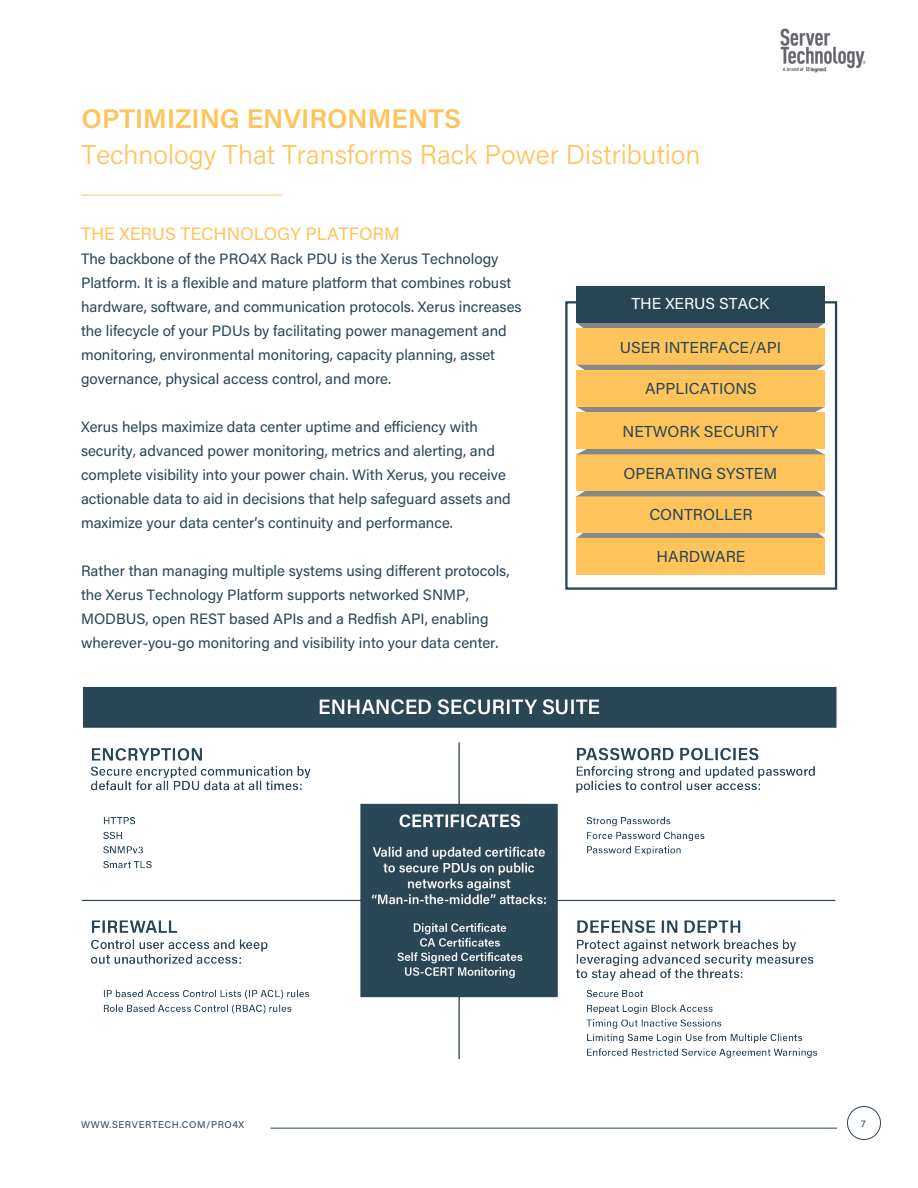
<style>
.page{position:relative;width:918px;height:1188px;background:#fff}
.page>*{position:absolute;margin:0;border:0;box-sizing:border-box;transform-origin:0 0}
.t1{font:300 27px "Acumin Pro";color:#fec45b}
.t2{font:600 27px "Acumin Pro";color:#fec45b}
.t3{font:18px "Acumin Pro";color:#fec45b}
.t4{font:15.9px "Acumin Pro";color:#284556}
.t5{font:15.9px "Acumin Pro";color:#fff}
.t6{font:15px/24px "Acumin Pro";color:#284556}
.t7{font:9.75px "Acumin Pro";letter-spacing:.06em;color:#284556}
</style>
<div class="page">
<hr style="left:271px;top:1128px;width:566px;height:1px;background:#284556">
<div style="left:847px;top:1106px;width:34px;height:34px;border:1px solid #284556;border-radius:50%"></div>
<img style="left:780px;top:28px;width:86px;height:45px">
<svg style="left:565px;top:300px;width:273px;height:290px"></svg>
<div style="left:577px;top:286px;width:248px;height:37px;background:#284556"></div>
<div style="left:577px;top:328px;width:248px;height:37px;background:#fec45b"></div>
<svg style="left:577px;top:365px;width:248px;height:6px"></svg>
<div style="left:577px;top:538px;width:248px;height:36px;background:#fec45b"></div>
<svg style="left:577px;top:533px;width:248px;height:5px"></svg>
<div style="left:577px;top:371px;width:248px;height:36px;background:#fec45b"></div>
<svg style="left:577px;top:407px;width:248px;height:5px"></svg>
<div style="left:577px;top:496px;width:248px;height:37px;background:#fec45b"></div>
<svg style="left:577px;top:491px;width:248px;height:5px"></svg>
<div style="left:577px;top:454px;width:248px;height:37px;background:#fec45b"></div>
<svg style="left:577px;top:449px;width:248px;height:5px"></svg>
<div style="left:577px;top:412px;width:248px;height:37px;background:#fec45b"></div>
<hr style="left:81px;top:195px;width:201px;height:1px;background:#fec45b">
<img style="left:82px;top:686px;width:755px;height:374px">
<p class="t2" style="left:82px;top:100px;width:381px">OPTIMIZING ENVIRONMENTS</p>
<p class="t1" style="left:82px;top:136px;width:620px">Technology That Transforms Rack Power Distribution</p>
<p class="t3" style="left:81px;top:221px;width:320px">THE XERUS TECHNOLOGY PLATFORM</p>
<p class="t6" style="left:81px;top:246px;width:442px">The backbone of the PRO4X Rack PDU is the Xerus Technology Platform. It is a flexible and mature platform that combines robust hardware, software, and communication protocols. Xerus increases the lifecycle of your PDUs by facilitating power management and monitoring, environmental monitoring, capacity planning, asset governance, physical access control, and more.</p>
<p class="t6" style="left:81px;top:414px;width:431px">Xerus helps maximize data center uptime and efficiency with security, advanced power monitoring, metrics and alerting, and complete visibility into your power chain. With Xerus, you receive actionable data to aid in decisions that help safeguard assets and maximize your data center’s continuity and performance.</p>
<p class="t6" style="left:81px;top:558px;width:430px">Rather than managing multiple systems using different protocols, the Xerus Technology Platform supports networked SNMP, MODBUS, open REST based APIs and a Redfish API, enabling wherever-you-go monitoring and visibility into your data center.</p>
<p class="t5" style="left:631px;top:293px;width:139px">THE XERUS STACK</p>
<p class="t4" style="left:620px;top:336px;width:163px">USER INTERFACE/API</p>
<p class="t4" style="left:645px;top:378px;width:113px">APPLICATIONS</p>
<p class="t4" style="left:623px;top:420px;width:157px">NETWORK SECURITY</p>
<p class="t4" style="left:624px;top:462px;width:155px">OPERATING SYSTEM</p>
<p class="t4" style="left:649px;top:504px;width:105px">CONTROLLER</p>
<p class="t4" style="left:657px;top:545px;width:90px">HARDWARE</p>
<p class="t7" style="left:81px;top:1118px;width:165px">WWW.SERVERTECH.COM/PRO4X</p>
<p class="t7" style="left:861px;top:1116px;width:6px">7</p>
</div>
